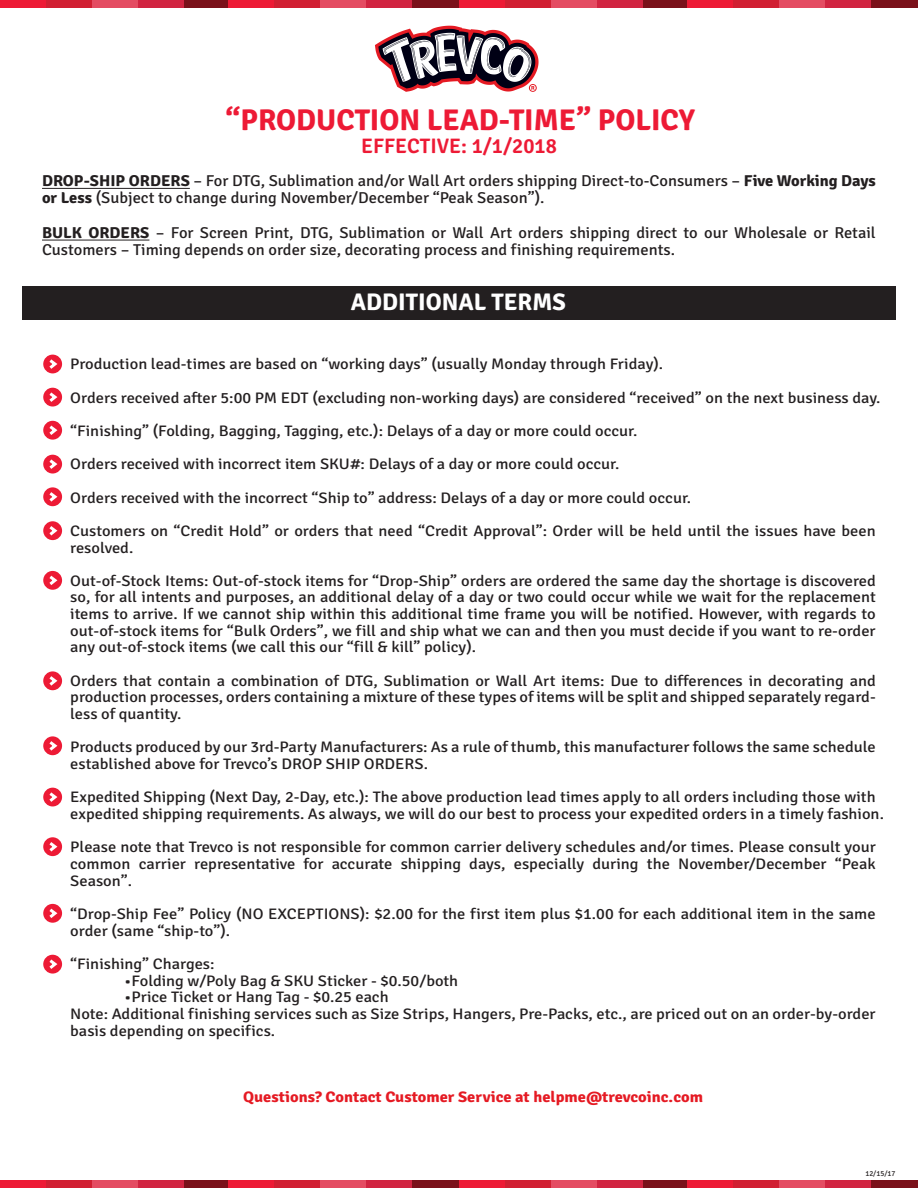
<style>
.page{position:relative;width:918px;height:1188px;background:#fff}
.page>*{position:absolute;margin:0;border:0;box-sizing:border-box;transform-origin:0 0}
.t1{font:700 30px "Signika";color:#ed1a35}
.t2{font:700 24px "Signika";color:#fff}
.t3{font:600 21px "Signika";color:#ed1a35}
.t4{font:15.75px/17.2px "Signika";color:#231f20;scale:1.05 1}
.t5{font:15.3px/16.6px "Signika";color:#231f20;scale:1.08 1}
.t6{font:700 15.3px "Signika";color:#e51a23;scale:1.08 1}
.t7{font:7.5px "Signika";color:#231f20}
.s1{font-weight:700}
</style>
<div class="page">
<div style="left:0;top:0;width:46px;height:7px;background:#ed1a35"></div>
<div style="left:46px;top:0;width:46px;height:7px;background:#d11f32"></div>
<div style="left:92px;top:0;width:46px;height:7px;background:#e44c62"></div>
<div style="left:138px;top:0;width:46px;height:7px;background:#d12441"></div>
<div style="left:184px;top:0;width:46px;height:7px;background:#7a111a"></div>
<div style="left:229px;top:0;width:46px;height:7px;background:#ed1a35"></div>
<div style="left:275px;top:0;width:46px;height:7px;background:#d11f32"></div>
<div style="left:321px;top:0;width:46px;height:7px;background:#e44c62"></div>
<div style="left:367px;top:0;width:46px;height:7px;background:#d12441"></div>
<div style="left:413px;top:0;width:46px;height:7px;background:#7a111a"></div>
<div style="left:459px;top:0;width:46px;height:7px;background:#ed1a35"></div>
<div style="left:505px;top:0;width:46px;height:7px;background:#d11f32"></div>
<div style="left:551px;top:0;width:46px;height:7px;background:#e44c62"></div>
<div style="left:597px;top:0;width:46px;height:7px;background:#d12441"></div>
<div style="left:643px;top:0;width:46px;height:7px;background:#7a111a"></div>
<div style="left:688px;top:0;width:46px;height:7px;background:#ed1a35"></div>
<div style="left:734px;top:0;width:46px;height:7px;background:#d11f32"></div>
<div style="left:780px;top:0;width:46px;height:7px;background:#e44c62"></div>
<div style="left:826px;top:0;width:46px;height:7px;background:#d12441"></div>
<div style="left:872px;top:0;width:46px;height:7px;background:#7a111a"></div>
<div style="left:0;top:1181px;width:46px;height:7px;background:#ed1a35"></div>
<div style="left:46px;top:1181px;width:46px;height:7px;background:#d11f32"></div>
<div style="left:92px;top:1181px;width:46px;height:7px;background:#e44c62"></div>
<div style="left:138px;top:1181px;width:46px;height:7px;background:#d12441"></div>
<div style="left:184px;top:1181px;width:46px;height:7px;background:#7a111a"></div>
<div style="left:229px;top:1181px;width:46px;height:7px;background:#ed1a35"></div>
<div style="left:275px;top:1181px;width:46px;height:7px;background:#d11f32"></div>
<div style="left:321px;top:1181px;width:46px;height:7px;background:#e44c62"></div>
<div style="left:367px;top:1181px;width:46px;height:7px;background:#d12441"></div>
<div style="left:413px;top:1181px;width:46px;height:7px;background:#7a111a"></div>
<div style="left:459px;top:1181px;width:46px;height:7px;background:#ed1a35"></div>
<div style="left:505px;top:1181px;width:46px;height:7px;background:#d11f32"></div>
<div style="left:551px;top:1181px;width:46px;height:7px;background:#e44c62"></div>
<div style="left:597px;top:1181px;width:46px;height:7px;background:#d12441"></div>
<div style="left:643px;top:1181px;width:46px;height:7px;background:#7a111a"></div>
<div style="left:688px;top:1181px;width:46px;height:7px;background:#ed1a35"></div>
<div style="left:734px;top:1181px;width:46px;height:7px;background:#d11f32"></div>
<div style="left:780px;top:1181px;width:46px;height:7px;background:#e44c62"></div>
<div style="left:826px;top:1181px;width:46px;height:7px;background:#d12441"></div>
<div style="left:872px;top:1181px;width:46px;height:7px;background:#7a111a"></div>
<div style="left:22px;top:286px;width:874px;height:33px;background:#231f20"></div>
<hr style="left:42px;top:188px;width:148px;height:1px;background:#231f20">
<hr style="left:42px;top:240px;width:107px;height:1px;background:#231f20">
<svg style="left:375px;top:26px;width:164px;height:66px"></svg>
<svg style="left:43px;top:355px;width:19px;height:18px"></svg>
<svg style="left:46px;top:356px;width:14px;height:16px"></svg>
<svg style="left:43px;top:388px;width:19px;height:19px"></svg>
<svg style="left:46px;top:389px;width:14px;height:16px"></svg>
<svg style="left:43px;top:421px;width:19px;height:19px"></svg>
<svg style="left:46px;top:423px;width:14px;height:15px"></svg>
<svg style="left:43px;top:455px;width:19px;height:19px"></svg>
<svg style="left:46px;top:456px;width:14px;height:16px"></svg>
<svg style="left:43px;top:487px;width:19px;height:19px"></svg>
<svg style="left:46px;top:489px;width:14px;height:16px"></svg>
<svg style="left:43px;top:521px;width:19px;height:19px"></svg>
<svg style="left:46px;top:523px;width:14px;height:16px"></svg>
<svg style="left:43px;top:571px;width:19px;height:19px"></svg>
<svg style="left:46px;top:573px;width:14px;height:15px"></svg>
<svg style="left:43px;top:671px;width:19px;height:19px"></svg>
<svg style="left:46px;top:673px;width:14px;height:16px"></svg>
<svg style="left:43px;top:736px;width:19px;height:19px"></svg>
<svg style="left:46px;top:738px;width:14px;height:16px"></svg>
<svg style="left:43px;top:788px;width:19px;height:18px"></svg>
<svg style="left:46px;top:789px;width:14px;height:16px"></svg>
<svg style="left:43px;top:837px;width:19px;height:19px"></svg>
<svg style="left:46px;top:839px;width:14px;height:16px"></svg>
<svg style="left:43px;top:904px;width:19px;height:19px"></svg>
<svg style="left:46px;top:906px;width:14px;height:15px"></svg>
<svg style="left:43px;top:955px;width:19px;height:19px"></svg>
<svg style="left:46px;top:956px;width:14px;height:16px"></svg>
<h1 class="t1" style="left:225px;top:102px;width:471px">“PRODUCTION LEAD-TIME” POLICY</h1>
<h3 class="t3" style="left:361px;top:133px;width:197px">EFFECTIVE: 1/1/2018</h3>
<p class="t4" style="left:42px;top:172px;width:796px"><span class="s1">DROP-SHIP ORDERS</span> – For DTG, Sublimation and/or Wall Art orders shipping Direct-to-Consumers – <span class="s1">Five Working Days or Less</span> (Subject to change during November/December “Peak Season”).</p>
<p class="t4" style="left:42px;top:224px;width:796px"><span class="s1">BULK ORDERS</span> – For Screen Print, DTG, Sublimation or Wall Art orders shipping direct to our Wholesale or Retail<br>Customers – Timing depends on order size, decorating process and finishing requirements.</p>
<h2 class="t2" style="left:351px;top:287px;width:216px">ADDITIONAL TERMS</h2>
<p class="t5" style="left:70px;top:348px;width:752px;line-height:33.3px">Production lead-times are based on “working days” (usually Monday through Friday).<br>Orders received after 5:00 PM EDT (excluding non-working days) are considered “received” on the next business day. “Finishing” (Folding, Bagging, Tagging, etc.): Delays of a day or more could occur.<br>Orders received with incorrect item SKU#: Delays of a day or more could occur.<br>Orders received with the incorrect “Ship to” address: Delays of a day or more could occur.<br>Customers on “Credit Hold” or orders that need “Credit Approval”: Order will be held until the issues have been</p>
<p class="t5" style="left:70px;top:531px;width:747px;line-height:33.3px">resolved.<br>Out-of-Stock Items: Out-of-stock items for “Drop-Ship” orders are ordered the same day the shortage is discovered</p>
<p class="t5" style="left:70px;top:589px;width:747px;text-align:justify">so, for all intents and purposes, an additional delay of a day or two could occur while we wait for the replacement items to arrive. If we cannot ship within this additional time frame you will be notified. However, with regards to out-of-stock items for “Bulk Orders”, we fill and ship what we can and then you must decide if you want to re-order any out-of-stock items (we call this our “fill &amp; kill” policy).</p>
<p class="t5" style="left:70px;top:673px;width:747px;text-align:justify">Orders that contain a combination of DTG, Sublimation or Wall Art items: Due to differences in decorating and production processes, orders containing a mixture of these types of items will be split and shipped separately regard&shy;less of quantity.</p>
<p class="t5" style="left:70px;top:739px;width:747px">Products produced by our 3rd-Party Manufacturers: As a rule of thumb, this manufacturer follows the same schedule established above for Trevco’s DROP SHIP ORDERS.</p>
<p class="t5" style="left:70px;top:789px;width:755px">Expedited Shipping (Next Day, 2-Day, etc.): The above production lead times apply to all orders including those with expedited shipping requirements. As always, we will do our best to process your expedited orders in a timely fashion.</p>
<p class="t5" style="left:70px;top:839px;width:747px;text-align:justify">Please note that Trevco is not responsible for common carrier delivery schedules and/or times. Please consult your common carrier representative for accurate shipping days, especially during the November/December “Peak Season”.</p>
<p class="t5" style="left:70px;top:906px;width:747px">“Drop-Ship Fee” Policy (NO EXCEPTIONS): $2.00 for the first item plus $1.00 for each additional item in the same order (same “ship-to”).</p>
<p class="t5" style="left:70px;top:956px;width:135px">“Finishing” Charges:</p>
<p class="t5" style="left:124px;top:972px;width:311px">•Folding w/Poly Bag &amp; SKU Sticker - $0.50/both</p>
<p class="t5" style="left:70px;top:989px;width:747px;text-indent:54px">•Price Ticket or Hang Tag - $0.25 each<br>Note: Additional finishing services such as Size Strips, Hangers, Pre-Packs, etc., are priced out on an order-by-order basis depending on specifics.</p>
<p class="t6" style="left:243px;top:1088px;width:427px">Questions? Contact Customer Service at helpme@trevcoinc.com</p>
<p class="t7" style="left:865px;top:1169px;width:32px">12/15/17</p>
</div>
